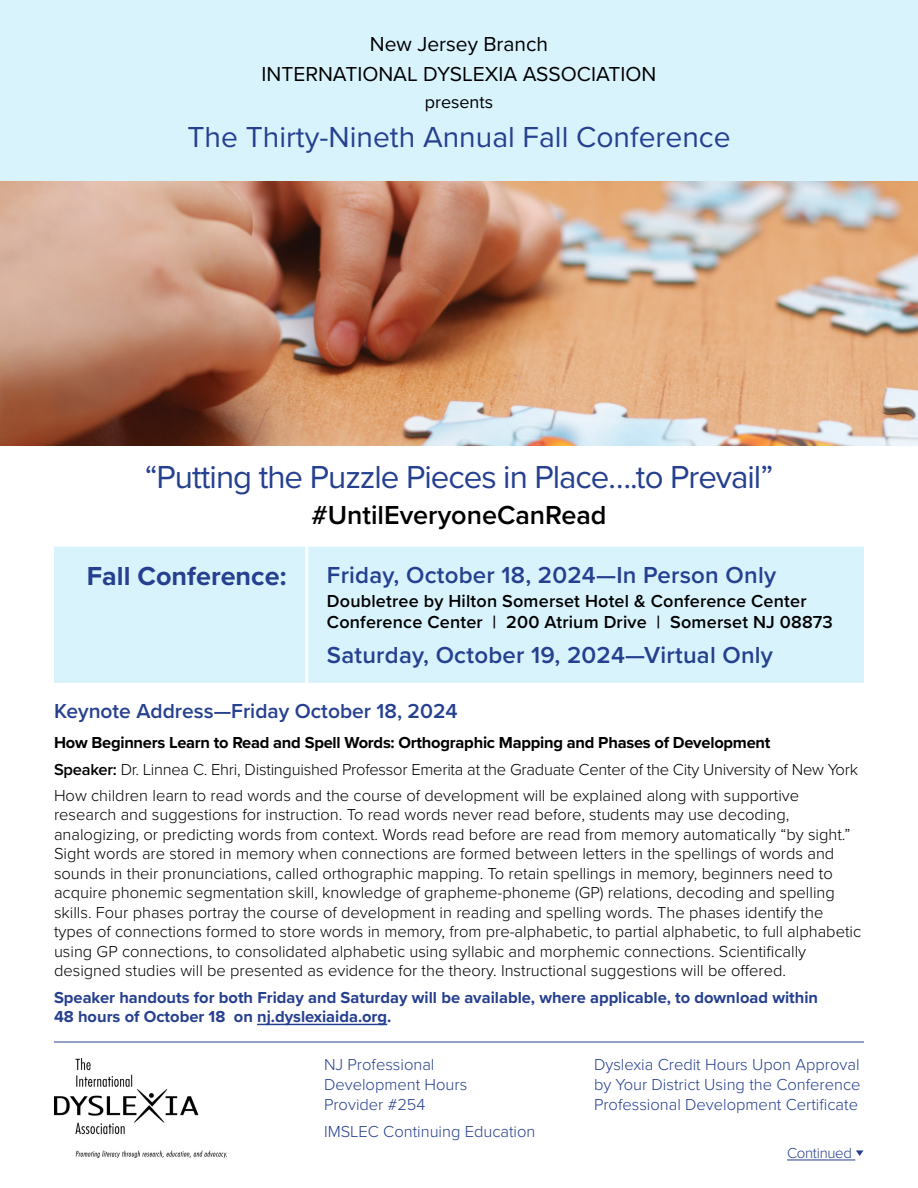
<style>
.page{position:relative;width:918px;height:1188px;background:#fff}
.page>*{position:absolute;margin:0;border:0;box-sizing:border-box;transform-origin:0 0}
.t1{font:33px "Proxima Nova";letter-spacing:-.03em;color:#25408f}
.t2{font:30px "Proxima Nova";color:#25408f}
.t3{font:600 27px "Proxima Nova";color:#000}
.t4{font:700 27px "Proxima Nova";color:#25408f}
.t5{font:600 24px "Proxima Nova";letter-spacing:.01em;color:#25408f}
.t6{font:21px/30px "Proxima Nova";color:#000;text-align:center}
.t7{font:600 21px "Proxima Nova";color:#25408f}
.t8{font:600 18px/21px "Proxima Nova";letter-spacing:.01em;color:#000}
.t9{font:18px "Proxima Nova";color:#000}
.t10{font:300 16.5px/19.5px "Proxima Nova";color:#000}
.t11{font:300 16.5px/20.2px "Proxima Nova";color:#25408f}
.t12{font:700 16.5px/19.5px "Proxima Nova";color:#25408f}
.t13{font:300 15px "Proxima Nova";letter-spacing:-.02em;color:#25408f}
.s1{font-weight:700}
.s2{font-weight:600}
</style>
<div class="page">
<img style="left:0;top:181px;width:918px;height:265px">
<div style="left:0;top:0;width:918px;height:181px;background:#d9f3fd"></div>
<hr style="left:787px;top:1160px;width:68px;height:1px;background:#25408f">
<svg style="left:856px;top:1150px;width:7px;height:6px"></svg>
<div style="left:54px;top:547px;width:810px;height:136px;background:#d9f3fd"></div>
<hr style="left:305px;top:547px;width:3px;height:136px;background:#fff">
<hr style="left:257px;top:1024px;width:130px;height:1px;background:#25408f">
<hr style="left:54px;top:1042px;width:270px;height:1px;background:#25408f">
<hr style="left:324px;top:1042px;width:270px;height:1px;background:#25408f">
<hr style="left:594px;top:1042px;width:270px;height:1px;background:#25408f">
<img style="left:54px;top:1059px;width:172px;height:99px">
<p class="t6" style="left:262px;top:28px;width:396px">New Jersey Branch<br>INTERNATIONAL DYSLEXIA ASSOCIATION</p>
<p class="t9" style="left:425px;top:88px;width:70px">presents</p>
<h2 class="t2" style="left:187px;top:115px;width:545px">The Thirty-Nineth Annual Fall Conference</h2>
<h1 class="t1" style="left:145px;top:452px;width:630px">“Putting the Puzzle Pieces in Place….to Prevail”</h1>
<h3 class="t3" style="left:311px;top:495px;width:297px">#UntilEveryoneCanRead</h3>
<h3 class="t4" style="left:87px;top:556px;width:201px">Fall Conference:</h3>
<h3 class="t5" style="left:327px;top:557px;width:451px">Friday, October 18, 2024—In Person Only</h3>
<p class="t8" style="left:327px;top:590px;width:508px">Doubletree by Hilton Somerset Hotel &amp; Conference Center<br>Conference Center | 200 Atrium Drive | Somerset NJ 08873</p>
<h3 class="t5" style="left:327px;top:637px;width:448px">Saturday, October 19, 2024—Virtual Only</h3>
<p class="t7" style="left:54px;top:695px;width:405px">Keynote Address—Friday October 18, 2024</p>
<p class="t10" style="left:54px;top:728px;width:806px;line-height:26.5px"><span class="s1">How Beginners Learn to Read and Spell Words: Orthographic Mapping and Phases of Development<br></span><span class="s2">Speaker:</span> Dr. Linnea C. Ehri, Distinguished Professor Emerita at the Graduate Center of the City University of New York<br>How children learn to read words and the course of development will be explained along with supportive</p>
<p class="t10" style="left:54px;top:804px;width:809px">research and suggestions for instruction. To read words never read before, students may use decoding, analogizing, or predicting words from context. Words read before are read from memory automatically “by sight.” Sight words are stored in memory when connections are formed between letters in the spellings of words and sounds in their pronunciations, called orthographic mapping. To retain spellings in memory, beginners need to acquire phonemic segmentation skill, knowledge of grapheme-phoneme (GP) relations, decoding and spelling skills. Four phases portray the course of development in reading and spelling words. The phases identify the types of connections formed to store words in memory, from pre-alphabetic, to partial alphabetic, to full alphabetic using GP connections, to consolidated alphabetic using syllabic and morphemic connections. Scientifically designed studies will be presented as evidence for the theory. Instructional suggestions will be offered.</p>
<p class="t12" style="left:54px;top:987px;width:766px">Speaker handouts for both Friday and Saturday will be available, where applicable, to download within<br>48 hours of October 18 on nj.dyslexiaida.org.</p>
<p class="t11" style="left:324px;top:1053px;width:145px">NJ Professional<br>Development Hours<br>Provider #254</p>
<p class="t11" style="left:324px;top:1121px;width:213px">IMSLEC Continuing Education</p>
<p class="t11" style="left:594px;top:1053px;width:268px;text-align:justify">Dyslexia Credit Hours Upon Approval by Your District Using the Conference Professional Development Certificate</p>
<p class="t13" style="left:787px;top:1141px;width:66px">Continued</p>
</div>
